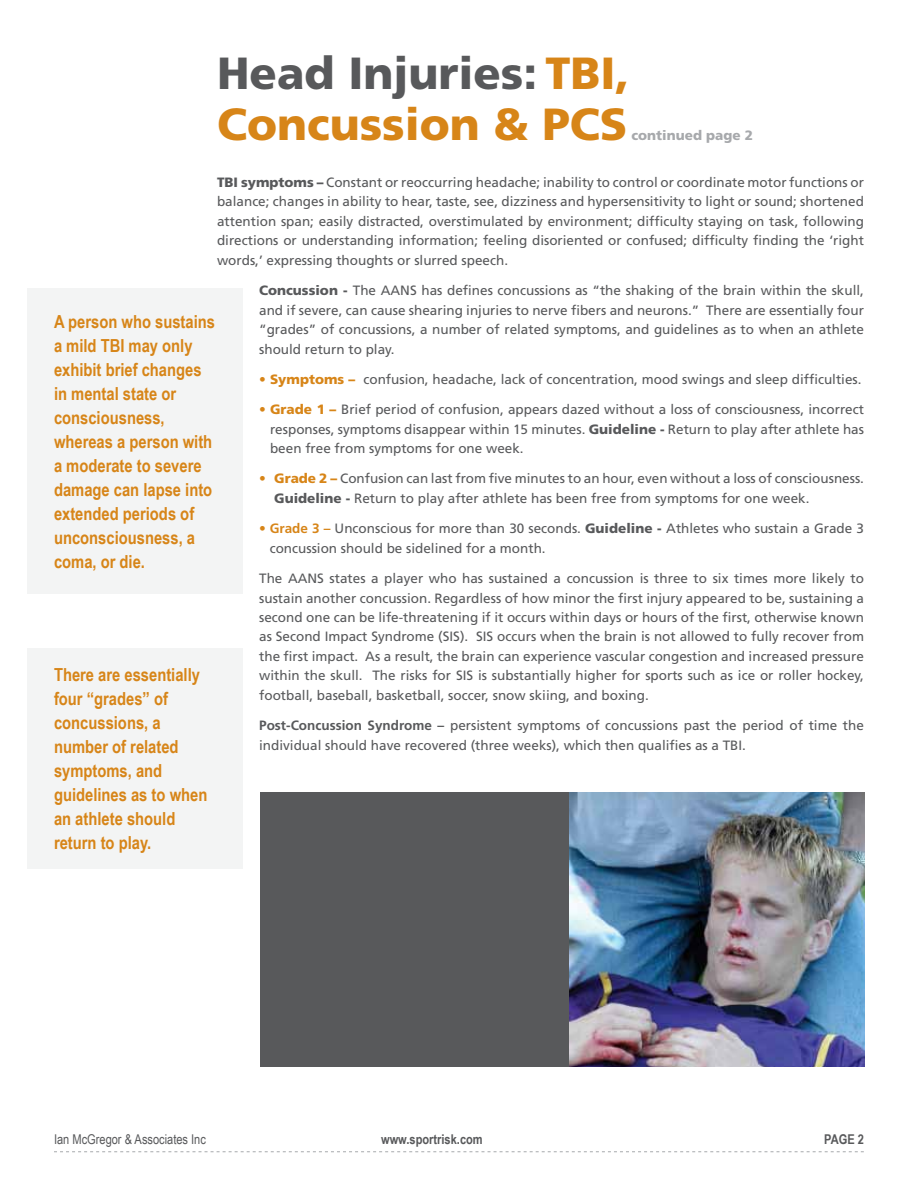
<style>
.page{position:relative;width:918px;height:1188px;background:#fff}
.page>*{position:absolute;margin:0;border:0;box-sizing:border-box;transform-origin:0 0}
.t1{font:900 45px/51px "Frutiger";color:#d78518}
.t2{font:700 18px/24px "Arial Narrow";color:#d78518}
.t3{font:13.5px/19.5px "Frutiger";color:#58595b;text-align:justify}
.t4{font:13.5px "Arial Narrow";color:#58595b}
.t5{font:700 13.5px "Arial Narrow";color:#58595b}
.t6{font:900 13.5px "Frutiger";color:#a7a9ac}
.s1{color:#58595b}
.s2{font-weight:900}
.s3{font-weight:900;color:#d78518}
.s4{font-weight:700;color:#d78518}
.s5{font-weight:700}
</style>
<div class="page">
<div style="left:27px;top:288px;width:216px;height:306px;background:#f3f4f4"></div>
<div style="left:27px;top:648px;width:216px;height:220px;background:#f3f4f4"></div>
<div style="left:260px;top:792px;width:604px;height:274px;background:#58595b"></div>
<img style="left:569px;top:792px;width:295px;height:275px">
<svg style="left:54px;top:1151px;width:810px;height:1px"></svg>
<h1 class="t1" style="left:217px;top:47px;width:414px"><span class="s1">Head Injuries:</span> TBI,<br>Concussion &amp; PCS</h1>
<p class="t6" style="left:632px;top:127px;width:123px">continued page 2</p>
<p class="t3" style="left:217px;top:172px;width:648px"><span class="s2">TBI symptoms –</span> Constant or reoccurring headache; inability to control or coordinate motor functions or balance; changes in ability to hear, taste, see, dizziness and hypersensitivity to light or sound; shortened attention span; easily distracted, overstimulated by environment; difficulty staying on task, following directions or understanding information; feeling disoriented or confused; difficulty finding the ‘right words,’ expressing thoughts or slurred speech.</p>
<p class="t3" style="left:259px;top:281px;width:606px"><span class="s2">Concussion -</span> The AANS has defines concussions as “the shaking of the brain within the skull, and if severe, can cause shearing injuries to nerve fibers and neurons.” There are essentially four “grades” of concussions, a number of related symptoms, and guidelines as to when an athlete should return to play.</p>
<p class="t3" style="left:259px;top:369px;width:604px"><span class="s3">• Symptoms –</span> confusion, headache, lack of concentration, mood swings and sleep difficulties.</p>
<p class="t3" style="left:270px;top:400px;width:595px;text-indent:-11px"><span class="s3">• Grade 1 –</span> Brief period of confusion, appears dazed without a loss of consciousness, incorrect responses, symptoms disappear within 15 minutes. <span class="s2">Guideline -</span> Return to play after athlete has been free from symptoms for one week.</p>
<p class="t3" style="left:274px;top:469px;width:591px;text-indent:-15px"><span class="s3">• Grade 2 –</span> Confusion can last from five minutes to an hour, even without a loss of consciousness.<br><span class="s2">Guideline -</span> Return to play after athlete has been free from symptoms for one week.</p>
<p class="t3" style="left:270px;top:519px;width:596px;text-indent:-11px"><span class="s4">• Grade 3 –</span> Unconscious for more than 30 seconds. <span class="s2">Guideline -</span> Athletes who sustain a Grade 3 concussion should be sidelined for a month.</p>
<p class="t3" style="left:259px;top:568px;width:606px">The AANS states a player who has sustained a concussion is three to six times more likely to sustain another concussion. Regardless of how minor the first injury appeared to be, sustaining a second one can be life-threatening if it occurs within days or hours of the first, otherwise known as Second Impact Syndrome (SIS). SIS occurs when the brain is not allowed to fully recover from the first impact. As a result, the brain can experience vascular congestion and increased pressure within the skull. The risks for SIS is substantially higher for sports such as ice or roller hockey, football, baseball, basketball, soccer, snow skiing, and boxing.</p>
<p class="t3" style="left:259px;top:716px;width:606px"><span class="s5">Post-Concussion Syndrome –</span> persistent symptoms of concussions past the period of time the individual should have recovered (three weeks), which then qualifies as a TBI.</p>
<h2 class="t2" style="left:54px;top:309px;width:163px">A person who sustains a mild TBI may only exhibit brief changes in mental state or consciousness, whereas a person with a moderate to severe damage can lapse into extended periods of unconsciousness, a coma, or die.</h2>
<h2 class="t2" style="left:54px;top:662px;width:155px">There are essentially four “grades” of concussions, a number of related symptoms, and guidelines as to when an athlete should return to play.</h2>
<p class="t4" style="left:54px;top:1129px;width:153px">Ian McGregor &amp; Associates Inc</p>
<p class="t5" style="left:381px;top:1129px;width:103px">www.sportrisk.com</p>
<p class="t5" style="left:824px;top:1129px;width:41px">PAGE 2</p>
</div>
